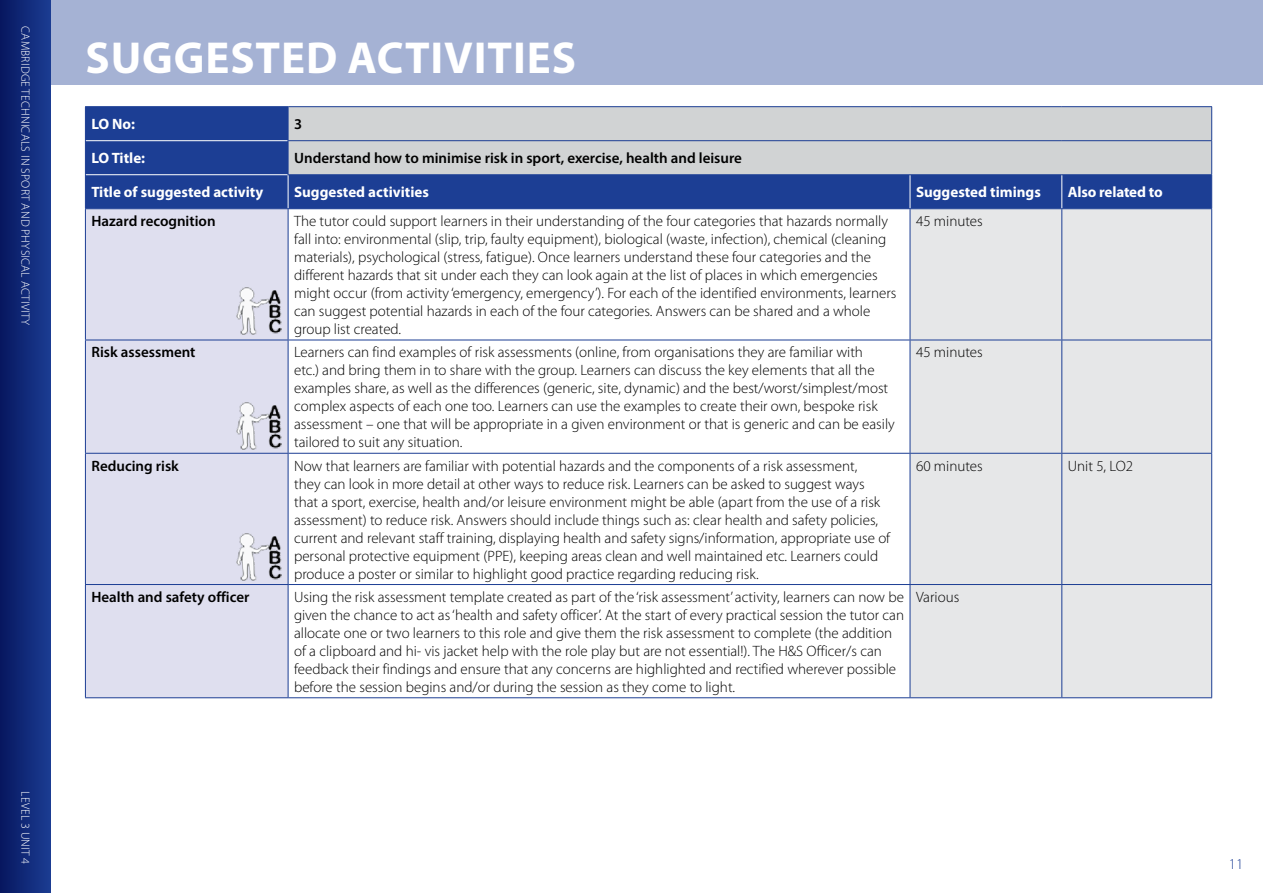
<style>
.page{position:relative;width:1263px;height:893px;background:#fff}
.page>*{position:absolute;margin:0;border:0;box-sizing:border-box;transform-origin:0 0}
.t1{font:700 45px "Myriad Pro";letter-spacing:.02em;color:#fff}
.Body_10pt{font:300 15px/18px "Myriad Pro";color:#000}
.Body_10pt-2{font:600 15px "Myriad Pro";color:#000}
.Body_10pt-3{font:700 15px "Myriad Pro";color:#fff}
.t2{font:300 15px "Myriad Pro";color:#1c3e94}
.t3{font:300 12px "Myriad Pro";letter-spacing:.02em;color:#fff}
</style>
<div class="page">
<div style="left:0;top:0;width:51px;height:893px;background:linear-gradient(to right,#07175f,#1b3c92)"></div>
<div style="left:51px;top:0;width:1212px;height:85px;background:#a5b2d4"></div>
<div style="left:86px;top:107px;width:1125px;height:101px;background:#1c3e94"></div>
<div style="left:289px;top:107px;width:922px;height:67px;background:#d1d3d4"></div>
<div style="left:86px;top:209px;width:202px;height:488px;background:#dfdfef"></div>
<div style="left:911px;top:209px;width:300px;height:488px;background:#e6e7e8"></div>
<hr style="left:86px;top:140px;width:202px;height:1px;background:#fff">
<hr style="left:86px;top:174px;width:202px;height:1px;background:#fff">
<hr style="left:288px;top:175px;width:1px;height:33px;background:#fff">
<hr style="left:910px;top:175px;width:1px;height:33px;background:#fff">
<hr style="left:1061px;top:175px;width:1px;height:33px;background:#fff">
<hr style="left:85px;top:107px;width:1px;height:34px;background:#1c3e94">
<hr style="left:85px;top:106px;width:203px;height:1px;background:#1c3e94">
<hr style="left:288px;top:107px;width:1px;height:33px;background:#1c3e94">
<hr style="left:288px;top:106px;width:622px;height:1px;background:#1c3e94">
<hr style="left:910px;top:106px;width:152px;height:1px;background:#1c3e94">
<hr style="left:1062px;top:106px;width:150px;height:1px;background:#1c3e94">
<hr style="left:1211px;top:107px;width:1px;height:33px;background:#1c3e94">
<hr style="left:85px;top:141px;width:1px;height:34px;background:#1c3e94">
<hr style="left:288px;top:141px;width:1px;height:33px;background:#1c3e94">
<hr style="left:288px;top:140px;width:622px;height:1px;background:#1c3e94">
<hr style="left:910px;top:140px;width:152px;height:1px;background:#1c3e94">
<hr style="left:1062px;top:140px;width:150px;height:1px;background:#1c3e94">
<hr style="left:1211px;top:141px;width:1px;height:33px;background:#1c3e94">
<hr style="left:85px;top:175px;width:1px;height:33px;background:#1c3e94">
<hr style="left:288px;top:174px;width:622px;height:1px;background:#1c3e94">
<hr style="left:910px;top:174px;width:152px;height:1px;background:#1c3e94">
<hr style="left:1062px;top:174px;width:150px;height:1px;background:#1c3e94">
<hr style="left:1211px;top:175px;width:1px;height:33px;background:#1c3e94">
<hr style="left:85px;top:209px;width:1px;height:131px;background:#1c3e94">
<hr style="left:85px;top:208px;width:203px;height:1px;background:#1c3e94">
<hr style="left:288px;top:209px;width:1px;height:131px;background:#1c3e94">
<hr style="left:288px;top:208px;width:622px;height:1px;background:#1c3e94">
<hr style="left:910px;top:209px;width:1px;height:131px;background:#1c3e94">
<hr style="left:910px;top:208px;width:152px;height:1px;background:#1c3e94">
<hr style="left:1061px;top:209px;width:1px;height:131px;background:#1c3e94">
<hr style="left:1062px;top:208px;width:150px;height:1px;background:#1c3e94">
<hr style="left:1211px;top:209px;width:1px;height:131px;background:#1c3e94">
<hr style="left:85px;top:340px;width:1px;height:113px;background:#1c3e94">
<hr style="left:85px;top:340px;width:203px;height:1px;background:#1c3e94">
<hr style="left:288px;top:340px;width:1px;height:113px;background:#1c3e94">
<hr style="left:288px;top:340px;width:622px;height:1px;background:#1c3e94">
<hr style="left:910px;top:340px;width:1px;height:113px;background:#1c3e94">
<hr style="left:910px;top:340px;width:152px;height:1px;background:#1c3e94">
<hr style="left:1061px;top:340px;width:1px;height:113px;background:#1c3e94">
<hr style="left:1062px;top:340px;width:150px;height:1px;background:#1c3e94">
<hr style="left:1211px;top:340px;width:1px;height:113px;background:#1c3e94">
<hr style="left:85px;top:454px;width:1px;height:130px;background:#1c3e94">
<hr style="left:85px;top:453px;width:203px;height:1px;background:#1c3e94">
<hr style="left:288px;top:454px;width:1px;height:130px;background:#1c3e94">
<hr style="left:288px;top:453px;width:622px;height:1px;background:#1c3e94">
<hr style="left:910px;top:454px;width:1px;height:130px;background:#1c3e94">
<hr style="left:910px;top:453px;width:152px;height:1px;background:#1c3e94">
<hr style="left:1061px;top:454px;width:1px;height:130px;background:#1c3e94">
<hr style="left:1062px;top:453px;width:150px;height:1px;background:#1c3e94">
<hr style="left:1211px;top:454px;width:1px;height:130px;background:#1c3e94">
<hr style="left:85px;top:585px;width:1px;height:112px;background:#1c3e94">
<hr style="left:85px;top:584px;width:203px;height:1px;background:#1c3e94">
<hr style="left:288px;top:585px;width:1px;height:112px;background:#1c3e94">
<hr style="left:288px;top:584px;width:622px;height:1px;background:#1c3e94">
<hr style="left:910px;top:585px;width:1px;height:112px;background:#1c3e94">
<hr style="left:910px;top:584px;width:152px;height:1px;background:#1c3e94">
<hr style="left:1061px;top:585px;width:1px;height:112px;background:#1c3e94">
<hr style="left:1062px;top:584px;width:150px;height:1px;background:#1c3e94">
<hr style="left:1211px;top:585px;width:1px;height:112px;background:#1c3e94">
<hr style="left:85px;top:697px;width:203px;height:1px;background:#1c3e94">
<hr style="left:288px;top:697px;width:622px;height:1px;background:#1c3e94">
<hr style="left:910px;top:697px;width:152px;height:1px;background:#1c3e94">
<hr style="left:1062px;top:697px;width:150px;height:1px;background:#1c3e94">
<img style="left:237px;top:288px;width:45px;height:47px">
<img style="left:237px;top:403px;width:45px;height:47px">
<img style="left:237px;top:534px;width:45px;height:47px">
<p class="t3" style="left:32px;top:26px;width:301px;rotate:90deg">CAMBRIDGE TECHNICALS IN SPORT AND PHYSICAL ACTIVITY</p>
<p class="t3" style="left:32px;top:791px;width:75px;rotate:90deg">LEVEL 3 UNIT 4</p>
<p class="t1" style="left:85px;top:28px;width:492px">SUGGESTED ACTIVITIES</p>
<p class="Body_10pt-3" style="left:91px;top:114px;width:45px">LO No:</p>
<p class="Body_10pt-2" style="left:294px;top:115px;width:10px">3</p>
<p class="Body_10pt-3" style="left:91px;top:148px;width:55px">LO Title:</p>
<p class="Body_10pt-2" style="left:294px;top:149px;width:449px">Understand how to minimise risk in sport, exercise, health and leisure</p>
<p class="Body_10pt-3" style="left:91px;top:183px;width:173px">Title of suggested activity</p>
<p class="Body_10pt-3" style="left:294px;top:183px;width:136px">Suggested activities</p>
<p class="Body_10pt-3" style="left:916px;top:183px;width:126px">Suggested timings</p>
<p class="Body_10pt-3" style="left:1068px;top:183px;width:96px">Also related to</p>
<p class="Body_10pt-2" style="left:91px;top:211px;width:126px">Hazard recognition</p>
<p class="Body_10pt" style="left:294px;top:212px;width:604px">The tutor could support learners in their understanding of the four categories that hazards normally fall into: environmental (slip, trip, faulty equipment), biological (waste, infection), chemical (cleaning materials), psychological (stress, fatigue). Once learners understand these four categories and the different hazards that sit under each they can look again at the list of places in which emergencies might occur (from activity ‘emergency, emergency’). For each of the identified environments, learners can suggest potential hazards in each of the four categories. Answers can be shared and a whole group list created.</p>
<p class="Body_10pt" style="left:916px;top:212px;width:68px">45 minutes</p>
<p class="Body_10pt-2" style="left:91px;top:343px;width:106px">Risk assessment</p>
<p class="Body_10pt" style="left:294px;top:343px;width:602px">Learners can find examples of risk assessments (online, from organisations they are familiar with<br>etc.) and bring them in to share with the group. Learners can discuss the key elements that all the examples share, as well as the differences (generic, site, dynamic) and the best/worst/simplest/most complex aspects of each one too. Learners can use the examples to create their own, bespoke risk assessment – one that will be appropriate in a given environment or that is generic and can be easily tailored to suit any situation.</p>
<p class="Body_10pt" style="left:916px;top:343px;width:68px">45 minutes</p>
<p class="Body_10pt-2" style="left:91px;top:456px;width:89px">Reducing risk</p>
<p class="Body_10pt" style="left:294px;top:457px;width:598px">Now that learners are familiar with potential hazards and the components of a risk assessment,<br>they can look in more detail at other ways to reduce risk. Learners can be asked to suggest ways that a sport, exercise, health and/or leisure environment might be able (apart from the use of a risk assessment) to reduce risk. Answers should include things such as: clear health and safety policies, current and relevant staff training, displaying health and safety signs/information, appropriate use of personal protective equipment (PPE), keeping areas clean and well maintained etc. Learners could produce a poster or similar to highlight good practice regarding reducing risk.</p>
<p class="Body_10pt" style="left:916px;top:457px;width:68px">60 minutes</p>
<p class="Body_10pt" style="left:1068px;top:457px;width:67px">Unit 5, LO2</p>
<p class="Body_10pt-2" style="left:91px;top:587px;width:160px">Health and safety officer</p>
<p class="Body_10pt" style="left:294px;top:588px;width:611px">Using the risk assessment template created as part of the ‘risk assessment’ activity, learners can now be given the chance to act as ‘health and safety officer’. At the start of every practical session the tutor can allocate one or two learners to this role and give them the risk assessment to complete (the addition of a clipboard and hi- vis jacket help with the role play but are not essential!). The H&amp;S Officer/s can feedback their findings and ensure that any concerns are highlighted and rectified wherever possible before the session begins and/or during the session as they come to light.</p>
<p class="Body_10pt" style="left:916px;top:588px;width:45px">Various</p>
<p class="t2" style="left:1229px;top:855px;width:16px">11</p>
</div>
